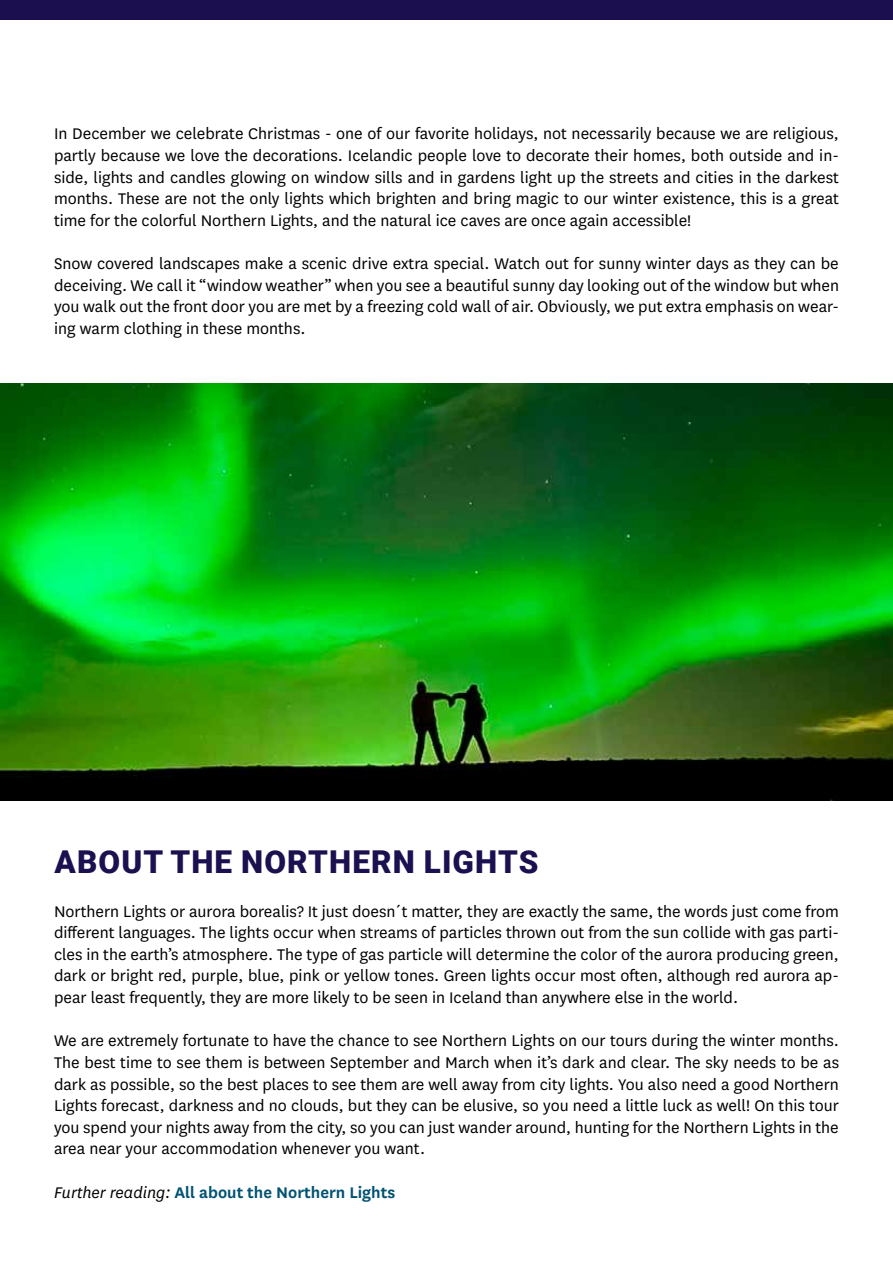
<style>
.page{position:relative;width:893px;height:1263px;background:#fff}
.page>*{position:absolute;margin:0;border:0;box-sizing:border-box;transform-origin:0 0}
.t1{font:900 31.5px "Roboto";letter-spacing:.035em;color:#1b1050}
.t2{font:18px/21.6px "Arctic National";color:#000;text-align:justify}
.t3{font:600 18px "Arctic National";color:#005273}
.s1{font-weight:400;font-style:italic;color:#000}
</style>
<div class="page">
<img style="left:0;top:383px;width:893px;height:417px">
<div style="left:0;top:0;width:893px;height:19px;background:#1b0f4f"></div>
<p class="t2" style="left:54px;top:122px;width:786px">In December we celebrate Christmas - one of our favorite holidays, not necessarily because we are religious, partly because we love the decorations. Icelandic people love to decorate their homes, both outside and in&shy;side, lights and candles glowing on window sills and in gardens light up the streets and cities in the darkest months. These are not the only lights which brighten and bring magic to our winter existence, this is a great time for the colorful Northern Lights, and the natural ice caves are once again accessible!</p>
<p class="t2" style="left:54px;top:252px;width:787px">Snow covered landscapes make a scenic drive extra special. Watch out for sunny winter days as they can be deceiving. We call it “window weather” when you see a beautiful sunny day looking out of the window but when you walk out the front door you are met by a freezing cold wall of air. Obviously, we put extra emphasis on wear&shy;ing warm clothing in these months.</p>
<h1 class="t1" style="left:55px;top:844px;width:485px">ABOUT THE NORTHERN LIGHTS</h1>
<p class="t2" style="left:54px;top:899px;width:786px">Northern Lights or aurora borealis? It just doesn´t matter, they are exactly the same, the words just come from different languages. The lights occur when streams of particles thrown out from the sun collide with gas parti&shy;cles in the earth’s atmosphere. The type of gas particle will determine the color of the aurora producing green, dark or bright red, purple, blue, pink or yellow tones. Green lights occur most often, although red aurora ap&shy;pear least frequently, they are more likely to be seen in Iceland than anywhere else in the world.</p>
<p class="t2" style="left:54px;top:1029px;width:787px">We are extremely fortunate to have the chance to see Northern Lights on our tours during the winter months.<br>The best time to see them is between September and March when it’s dark and clear. The sky needs to be as dark as possible, so the best places to see them are well away from city lights. You also need a good Northern Lights forecast, darkness and no clouds, but they can be elusive, so you need a little luck as well! On this tour you spend your nights away from the city, so you can just wander around, hunting for the Northern Lights in the area near your accommodation whenever you want.</p>
<p class="t3" style="left:54px;top:1180px;width:343px"><span class="s1">Further reading:</span> All about the Northern Lights</p>
</div>
